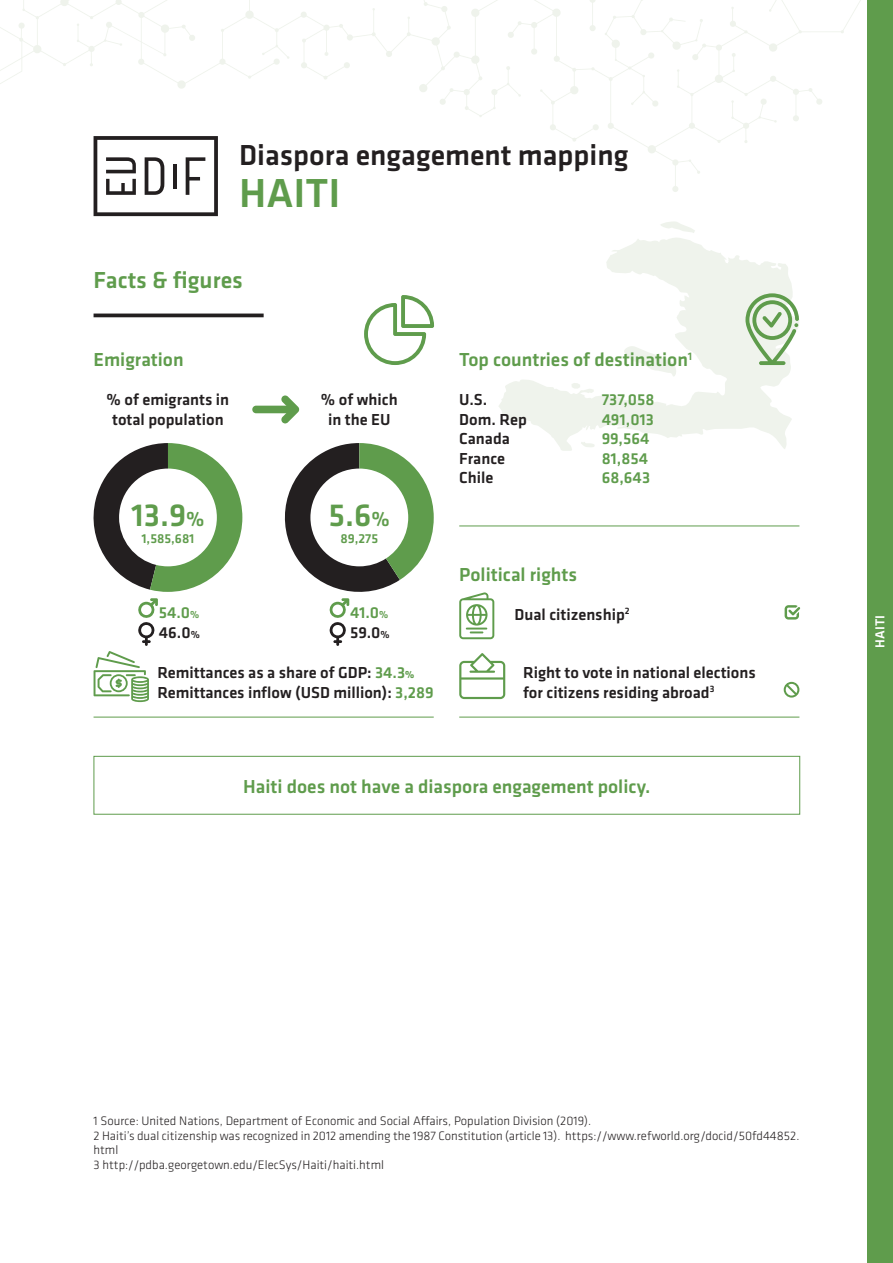
<style>
.page{position:relative;width:893px;height:1263px;background:#fff}
.page>*{position:absolute;margin:0;border:0;box-sizing:border-box;transform-origin:0 0}
.t1{font:500 42px "Klavika";color:#5f9c4c}
.t2{font:500 33px "Klavika";color:#5f9c4c}
.t3{font:500 30px "Klavika";color:#231f20}
.t4{font:500 24px "Klavika";color:#5f9c4c}
.Subheading{font:500 19.5px "Klavika";color:#5f9c4c}
.t5{font:500 16.5px/19.5px "Klavika";color:#231f20}
.t6{font:500 16.5px/20.1px "Klavika";color:#5f9c4c}
.t7{font:500 13.5px "Klavika";color:#5f9c4c}
.t8{font:500 13.5px "Klavika";color:#fff}
.Footnote{font:300 12.75px/13.5px "Klavika";color:#231f20}
.s1{font-size:21px}
.s2{font-size:10.5px}
.s3{color:#231f20}
.s4{font-size:10.5px;color:#231f20}
.s5{color:#5f9c4c}
.s6{font-weight:700;font-size:10.5px;color:#5f9c4c}
</style>
<div class="page">
<div style="left:867px;top:0;width:26px;height:1263px;background:#5f9c4c"></div>
<svg style="left:499px;top:221px;width:294px;height:230px"></svg>
<hr style="left:94px;top:314px;width:170px;height:3px;background:#231f20">
<hr style="left:94px;top:717px;width:340px;height:1px;background:#5f9c4c">
<hr style="left:459px;top:526px;width:340px;height:1px;background:#5f9c4c">
<svg style="left:745px;top:293px;width:54px;height:72px;background:#c1d7b9"></svg>
<svg style="left:364px;top:295px;width:70px;height:70px"></svg>
<hr style="left:459px;top:717px;width:340px;height:1px;background:#5f9c4c">
<svg style="left:459px;top:592px;width:35px;height:47px"></svg>
<svg style="left:459px;top:653px;width:46px;height:46px"></svg>
<svg style="left:785px;top:605px;width:15px;height:15px"></svg>
<svg style="left:94px;top:443px;width:148px;height:149px"></svg>
<svg style="left:284px;top:443px;width:150px;height:203px"></svg>
<svg style="left:94px;top:598px;width:64px;height:104px"></svg>
<svg style="left:0;top:0;width:861px;height:216px"></svg>
<hr style="left:173px;top:164px;width:4px;height:25px;background:#231f20">
<svg style="left:252px;top:395px;width:48px;height:28px"></svg>
<div style="left:94px;top:756px;width:706px;height:58px;border:1px solid #5f9c4c"></div>
<svg style="left:784px;top:682px;width:15px;height:16px"></svg>
<p class="t3" style="left:239px;top:135px;width:391px">Diaspora engagement mapping</p>
<p class="t1" style="left:239px;top:165px;width:103px">HAITI</p>
<p class="t4" style="left:94px;top:264px;width:151px">Facts &amp; figures</p>
<p class="Subheading" style="left:94px;top:346px;width:92px">Emigration</p>
<p class="t5" style="left:107px;top:389px;width:124px;text-align:center">% of emigrants in total population</p>
<p class="t5" style="left:321px;top:389px;width:78px">% of which</p>
<p class="t5" style="left:328px;top:409px;width:64px">in the EU</p>
<p class="t2" style="left:131px;top:493px;width:75px">13.9<span class="s1">%</span></p>
<p class="t2" style="left:329px;top:493px;width:63px">5.6<span class="s1">%</span></p>
<p class="t7" style="left:141px;top:529px;width:55px">1,585,681</p>
<p class="t7" style="left:340px;top:529px;width:39px">89,275</p>
<p class="t6" style="left:159px;top:602px;width:43px">54.0<span class="s2">%<br></span><span class="s3">46.0</span><span class="s4">%</span></p>
<p class="t6" style="left:350px;top:602px;width:41px">41.0<span class="s2">%<br></span><span class="s3">59.0</span><span class="s4">%</span></p>
<p class="t5" style="left:157px;top:662px;width:258px">Remittances as a share of GDP: <span class="s5">34.3</span><span class="s6">%</span></p>
<p class="t5" style="left:157px;top:682px;width:278px">Remittances inflow (USD million): <span class="s5">3,289</span></p>
<p class="Subheading" style="left:459px;top:346px;width:235px">Top countries of destination<sup>1</sup></p>
<p class="t5" style="left:459px;top:389px;width:30px">U.S.</p>
<p class="t5" style="left:459px;top:409px;width:69px">Dom. Rep</p>
<p class="t5" style="left:459px;top:428px;width:52px">Canada</p>
<p class="t5" style="left:459px;top:448px;width:47px">France</p>
<p class="t5" style="left:459px;top:467px;width:36px">Chile</p>
<p class="t6" style="left:602px;top:389px;width:54px">737,058</p>
<p class="t6" style="left:602px;top:409px;width:54px">491,013</p>
<p class="t6" style="left:602px;top:428px;width:49px">99,564</p>
<p class="t6" style="left:602px;top:448px;width:48px">81,854</p>
<p class="t6" style="left:602px;top:467px;width:50px">68,643</p>
<p class="Subheading" style="left:459px;top:561px;width:119px">Political rights</p>
<p class="t5" style="left:514px;top:604px;width:117px">Dual citizenship<sup>2</sup></p>
<p class="t5" style="left:523px;top:662px;width:234px">Right to vote in national elections for citizens residing abroad<sup>3</sup></p>
<p class="Subheading" style="left:243px;top:773px;width:409px">Haiti does not have a diaspora engagement policy.</p>
<p class="t8" style="left:871px;top:648px;width:34px;rotate:-90deg">HAITI</p>
<p class="Footnote" style="left:94px;top:1113px;width:499px">1 Source: United Nations, Department of Economic and Social Affairs, Population Division (2019).</p>
<p class="Footnote" style="left:94px;top:1129px;width:707px">2 Haiti’s dual citizenship was recognized in 2012 amending the 1987 Constitution (article 13). https://www.refworld.org/docid/50fd44852. html</p>
<p class="Footnote" style="left:94px;top:1158px;width:292px">3 http://pdba.georgetown.edu/ElecSys/Haiti/haiti.html</p>
</div>
